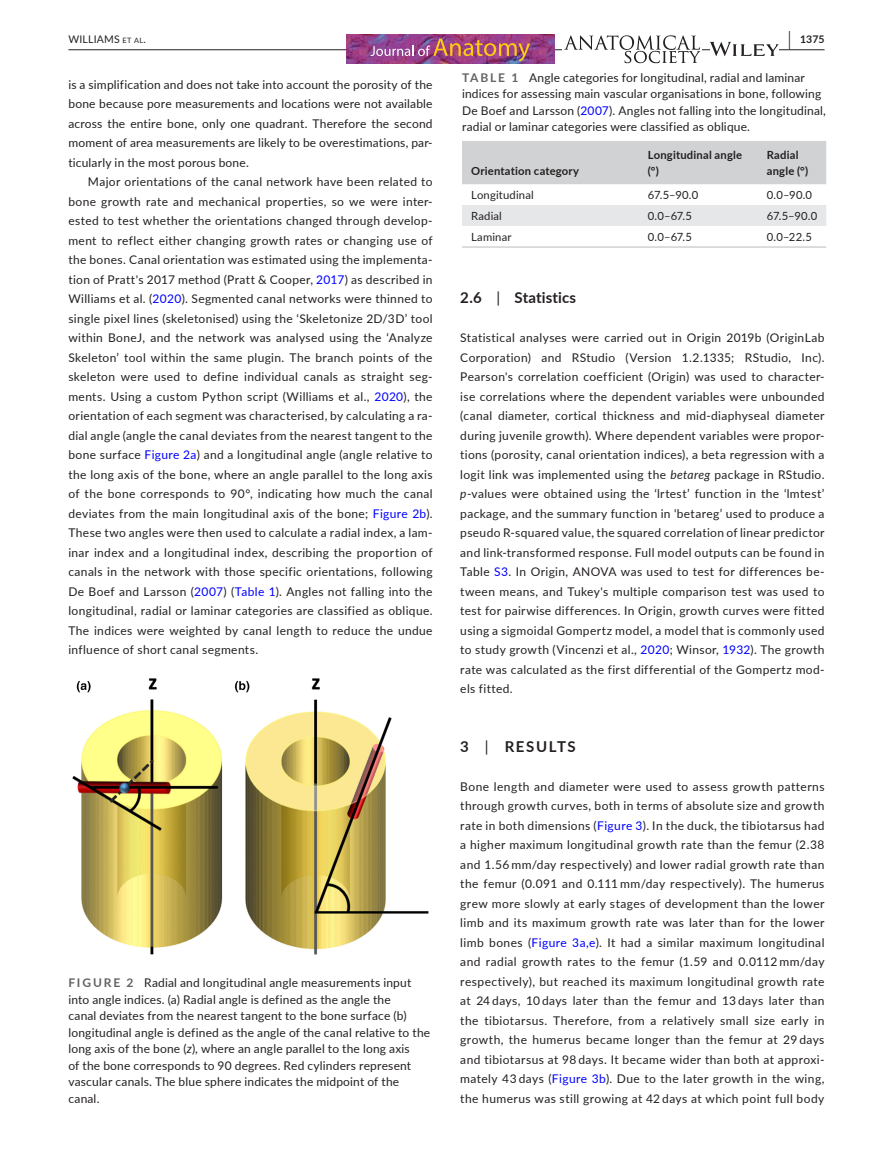
<style>
.page{position:relative;width:893px;height:1174px;background:#fff}
.page>*{position:absolute;margin:0;border:0;box-sizing:border-box;transform-origin:0 0}
.t1{font:700 15px "Lato";letter-spacing:.015em;color:#231f20}
.t2{font:700 15px "Lato";letter-spacing:.105em;color:#231f20}
.t3{font:12px/19.5px "Lato";letter-spacing:.015em;color:#231f20;text-align:justify}
.t4{font:11.25px "Lato";letter-spacing:.015em;color:#231f20}
.t5{font:700 11.25px/15.8px "Lato";letter-spacing:.015em;color:#231f20}
.t6{font:10.5px "Lato";letter-spacing:.02em;color:#231f20}
.t7{font:700 10.5px "Lato";color:#231f20}
.s1{font-size:7.35px}
.s2{font-size:19.5px}
.s3{color:#00f}
.s4{font-weight:700;color:#636366}
.s5{font-weight:400}
.s6{font-style:italic}
</style>
<div class="page">
<hr style="left:68px;top:49px;width:756px;height:1px;background:#231f20">
<img style="left:346px;top:34px;width:209px;height:30px">
<img style="left:370px;top:39px;width:160px;height:22px">
<img style="left:562px;top:35px;width:139px;height:29px">
<svg style="left:710px;top:42px;width:69px;height:14px"></svg>
<img style="left:72px;top:678px;width:357px;height:277px">
<div style="left:462px;top:141px;width:364px;height:43px;background:#d1d2d4"></div>
<div style="left:462px;top:205px;width:364px;height:21px;background:#e6e7e9"></div>
<hr style="left:462px;top:246px;width:177px;height:2px;background:#d1d2d4">
<hr style="left:639px;top:246px;width:119px;height:2px;background:#d1d2d4">
<hr style="left:758px;top:246px;width:68px;height:2px;background:#d1d2d4">
<p class="t6" style="left:68px;top:31px;width:79px">WILLIAMS <span class="s1">et al</span>.</p>
<p class="t7" style="left:789px;top:31px;width:37px"><span class="s2">|</span> 1375</p>
<p class="t3" style="left:68px;top:74px;width:366px">is a simplification and does not take into account the porosity of the bone because pore measurements and locations were not available across the entire bone, only one quadrant. Therefore the second moment of area measurements are likely to be overestimations, par&shy;ticularly in the most porous bone.</p>
<p class="t3" style="left:68px;top:171px;width:366px;text-indent:20px">Major orientations of the canal network have been related to bone growth rate and mechanical properties, so we were inter&shy;ested to test whether the orientations changed through develop&shy;ment to reflect either changing growth rates or changing use of the bones. Canal orientation was estimated using the implementa&shy;tion of Pratt's 2017 method (Pratt &amp; Cooper, <span class="s3">2017</span>) as described in Williams et al. (<span class="s3">2020</span>). Segmented canal networks were thinned to single pixel lines (skeletonised) using the ‘Skeletonize 2D/3D’ tool within BoneJ, and the network was analysed using the ‘Analyze Skeleton’ tool within the same plugin. The branch points of the skeleton were used to define individual canals as straight seg&shy;ments. Using a custom Python script (Williams et al., <span class="s3">2020</span>), the orientation of each segment was characterised, by calculating a ra&shy;dial angle (angle the canal deviates from the nearest tangent to the bone surface <span class="s3">Figure 2a</span>) and a longitudinal angle (angle relative to the long axis of the bone, where an angle parallel to the long axis of the bone corresponds to 90°, indicating how much the canal deviates from the main longitudinal axis of the bone; <span class="s3">Figure 2b</span>).<br>These two angles were then used to calculate a radial index, a lam&shy;inar index and a longitudinal index, describing the proportion of canals in the network with those specific orientations, following De Boef and Larsson (<span class="s3">2007</span>) (<span class="s3">Table 1</span>). Angles not falling into the longitudinal, radial or laminar categories are classified as oblique.<br>The indices were weighted by canal length to reduce the undue influence of short canal segments.</p>
<p class="t3" style="left:462px;top:69px;width:365px;line-height:16.5px;text-align:left"><span class="s4">TABLE 1</span> Angle categories for longitudinal, radial and laminar indices for assessing main vascular organisations in bone, following De Boef and Larsson (<span class="s3">2007</span>). Angles not falling into the longitudinal, radial or laminar categories were classified as oblique.</p>
<p class="t5" style="left:471px;top:162px;width:110px">Orientation category</p>
<p class="t5" style="left:648px;top:147px;width:96px">Longitudinal angle (°)</p>
<p class="t5" style="left:767px;top:147px;width:43px">Radial angle (°)</p>
<p class="t4" style="left:471px;top:187px;width:64px">Longitudinal</p>
<p class="t4" style="left:648px;top:187px;width:52px">67.5–90.0</p>
<p class="t4" style="left:767px;top:187px;width:47px">0.0–90.0</p>
<p class="t4" style="left:471px;top:208px;width:32px">Radial</p>
<p class="t4" style="left:648px;top:208px;width:46px">0.0–67.5</p>
<p class="t4" style="left:767px;top:208px;width:52px">67.5–90.0</p>
<p class="t4" style="left:471px;top:229px;width:42px">Laminar</p>
<p class="t4" style="left:648px;top:229px;width:46px">0.0–67.5</p>
<p class="t4" style="left:767px;top:229px;width:47px">0.0–22.5</p>
<p class="t1" style="left:460px;top:287px;width:117px">2.6 <span class="s5">|</span> Statistics</p>
<p class="t3" style="left:460px;top:327px;width:366px">Statistical analyses were carried out in Origin 2019b (OriginLab Corporation) and RStudio (Version 1.2.1335; RStudio, Inc).<br>Pearson's correlation coefficient (Origin) was used to character&shy;ise correlations where the dependent variables were unbounded (canal diameter, cortical thickness and mid-diaphyseal diameter during juvenile growth). Where dependent variables were propor&shy;tions (porosity, canal orientation indices), a beta regression with a logit link was implemented using the <span class="s6">betareg</span> package in RStudio. <span class="s6">p</span>-values were obtained using the ‘lrtest’ function in the ‘lmtest’ package, and the summary function in ‘betareg’ used to produce a pseudo R-squared value, the squared correlation of linear predictor and link-transformed response. Full model outputs can be found in Table <span class="s3">S3</span>. In Origin, ANOVA was used to test for differences be&shy;tween means, and Tukey's multiple comparison test was used to test for pairwise differences. In Origin, growth curves were fitted using a sigmoidal Gompertz model, a model that is commonly used to study growth (Vincenzi et al., <span class="s3">2020</span>; Winsor, <span class="s3">1932</span>). The growth rate was calculated as the first differential of the Gompertz mod&shy;els fitted.</p>
<p class="t3" style="left:68px;top:974px;width:363px;line-height:16.5px;text-align:left"><span class="s4">FIGURE 2</span> Radial and longitudinal angle measurements input into angle indices. (a) Radial angle is defined as the angle the<br>canal deviates from the nearest tangent to the bone surface (b) longitudinal angle is defined as the angle of the canal relative to the long axis of the bone (<span class="s6">z</span>), where an angle parallel to the long axis<br>of the bone corresponds to 90 degrees. Red cylinders represent vascular canals. The blue sphere indicates the midpoint of the canal.</p>
<p class="t2" style="left:460px;top:735px;width:117px">3 <span class="s5">|</span> RESULTS</p>
<p class="t3" style="left:460px;top:776px;width:366px">Bone length and diameter were used to assess growth patterns through growth curves, both in terms of absolute size and growth rate in both dimensions (<span class="s3">Figure 3</span>). In the duck, the tibiotarsus had a higher maximum longitudinal growth rate than the femur (2.38 and 1.56 mm/day respectively) and lower radial growth rate than the femur (0.091 and 0.111 mm/day respectively). The humerus grew more slowly at early stages of development than the lower limb and its maximum growth rate was later than for the lower limb bones (<span class="s3">Figure 3a,e</span>). It had a similar maximum longitudinal and radial growth rates to the femur (1.59 and 0.0112 mm/day respectively), but reached its maximum longitudinal growth rate at 24 days, 10 days later than the femur and 13 days later than the tibiotarsus. Therefore, from a relatively small size early in growth, the humerus became longer than the femur at 29 days and tibiotarsus at 98 days. It became wider than both at approxi&shy;mately 43 days (<span class="s3">Figure 3b</span>). Due to the later growth in the wing, the humerus was still growing at 42 days at which point full body</p>
</div>
